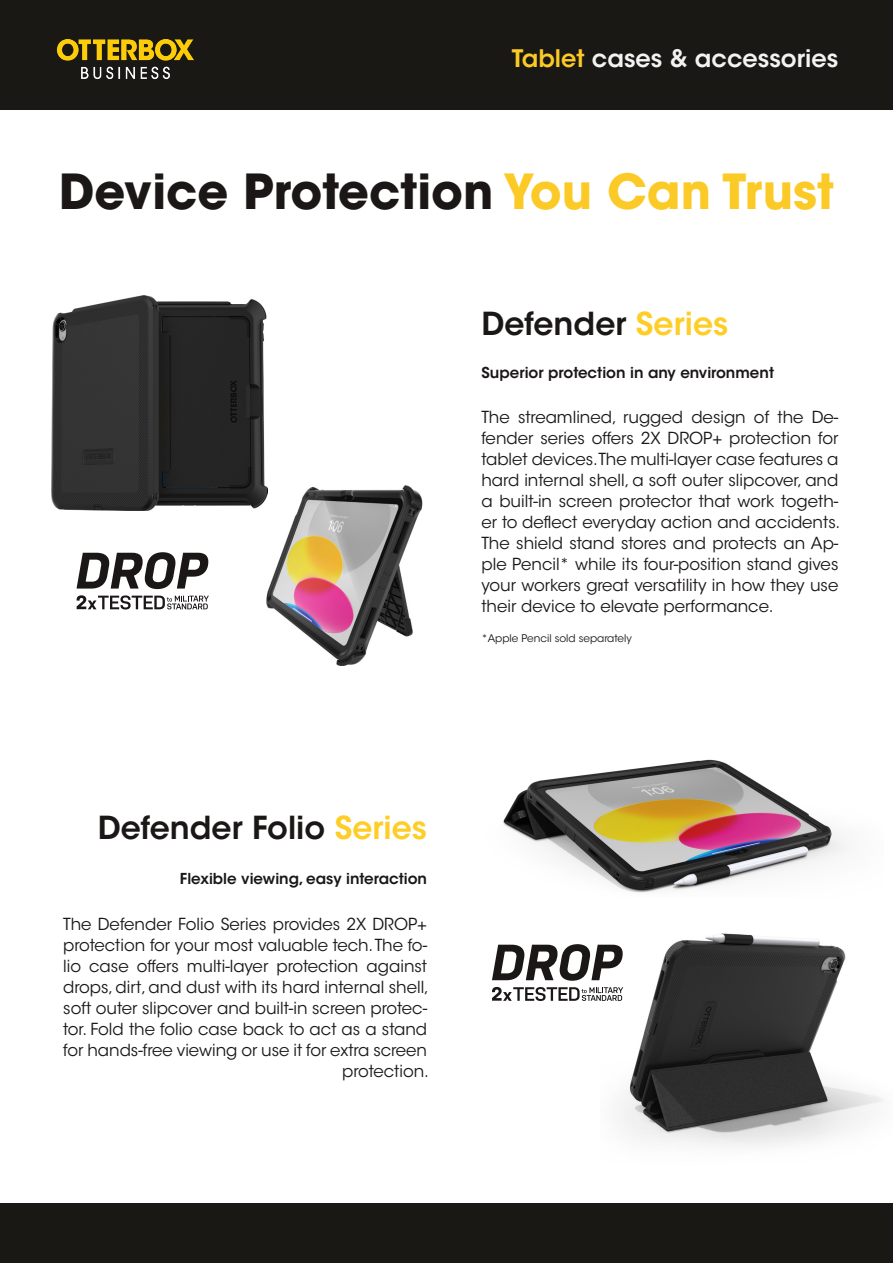
<style>
.page{position:relative;width:893px;height:1263px;background:#fff}
.page>*{position:absolute;margin:0;border:0;box-sizing:border-box;transform-origin:0 0}
.t1{font:700 48px "ITC Avant Garde Std";color:#1b1717}
.t2{font:600 31.5px "ITC Avant Garde Std";color:#1b1717}
.t3{font:600 24px "ITC Avant Garde Std";color:#f3f3f3}
.t4{font:16.5px/21px "ITC Avant Garde Std";color:#1b1717;text-align:justify}
.t5{font:600 15px "ITC Avant Garde Std";color:#1b1717}
.t6{font:10.5px "ITC Avant Garde Std";color:#1b1717}
.s1{color:#fbca27}
.s2{color:#fecd26}
</style>
<div class="page">
<div style="left:0;top:0;width:893px;height:109px;background:#1a1814"></div>
<img style="left:56px;top:39px;width:138px;height:40px">
<img style="left:266px;top:486px;width:157px;height:179px">
<img style="left:51px;top:295px;width:217px;height:215px">
<svg style="left:77px;top:552px;width:132px;height:37px"></svg>
<svg style="left:77px;top:595px;width:132px;height:14px"></svg>
<div style="left:0;top:1203px;width:893px;height:60px;background:#1a1814"></div>
<img style="left:620px;top:933px;width:263px;height:213px">
<svg style="left:492px;top:944px;width:161px;height:37px"></svg>
<svg style="left:492px;top:987px;width:131px;height:14px"></svg>
<img style="left:503px;top:759px;width:344px;height:134px">
<p class="t3" style="left:512px;top:43px;width:328px"><span class="s1">Tablet</span> cases &amp; accessories</p>
<p class="t1" style="left:59px;top:160px;width:776px">Device Protection <span class="s1">You Can Trust</span></p>
<p class="t2" style="left:481px;top:303px;width:248px">Defender <span class="s2">Series</span></p>
<p class="t5" style="left:481px;top:363px;width:294px">Superior protection in any environment</p>
<p class="t4" style="left:481px;top:407px;width:360px">The streamlined, rugged design of the De&shy;fender series offers 2X DROP+ protection for tablet devices.The multi-layer case features a hard internal shell, a soft outer slipcover, and a built-in screen protector that work togeth&shy;er to deflect everyday action and accidents.<br>The shield stand stores and protects an Ap&shy;ple Pencil* while its four-position stand gives your workers great versatility in how they use their device to elevate performance.</p>
<p class="t6" style="left:481px;top:632px;width:152px">*Apple Pencil sold separately</p>
<p class="t2" style="left:98px;top:807px;width:331px">Defender Folio <span class="s2">Series</span></p>
<p class="t5" style="left:180px;top:869px;width:249px">Flexible viewing, easy interaction</p>
<p class="t4" style="left:63px;top:914px;width:367px;text-align:right">The Defender Folio Series provides 2X DROP+ protection for your most valuable tech. The fo&shy;lio case offers multi-layer protection against drops, dirt, and dust with its hard internal shell, soft outer slipcover and built-in screen protec&shy;tor. Fold the folio case back to act as a stand for hands-free viewing or use it for extra screen protection.</p>
</div>
